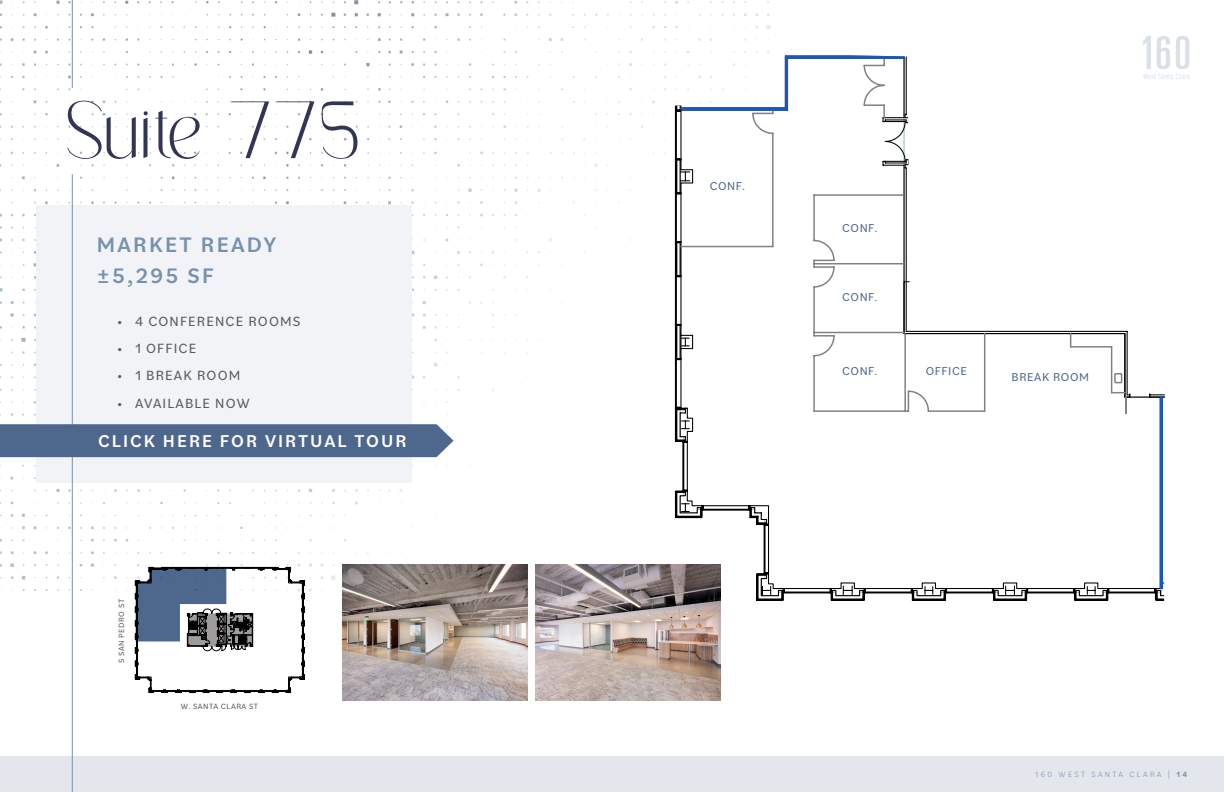
<style>
.page{position:relative;width:1224px;height:792px;background:#fff}
.page>*{position:absolute;margin:0;border:0;box-sizing:border-box;transform-origin:0 0}
.t1{font:81px "Refanea";letter-spacing:.05em;color:#323553}
.t2{font:500 22px/30px "Bilo";letter-spacing:.1em;color:#7791ad}
.t3{font:500 18px "Bilo";letter-spacing:.11em;color:#fff}
.t4{font:14px "Bilo";letter-spacing:.08em;color:#58595b}
.t5{font:12px "Bilo";letter-spacing:.05em;color:#4e678c}
.t6{font:8px "Bilo";letter-spacing:.06em;color:#58595b}
.t7{font:300 8px "Bilo";letter-spacing:.29em;color:#7791ad}
.s1{font-size:10px}
.s2{font-weight:700}
</style>
<div class="page">
<img style="left:0;top:0;width:770px;height:591px">
<div style="left:0;top:756px;width:1224px;height:36px;background:#e3e6eb"></div>
<div style="left:36px;top:205px;width:375px;height:278px;background:#f1f3f6"></div>
<hr style="left:72px;top:0;width:1px;height:88px;background:#7791ad">
<hr style="left:72px;top:174px;width:1px;height:618px;background:#7791ad">
<svg style="left:1143px;top:36px;width:46px;height:43px"></svg>
<svg style="left:135px;top:567px;width:169px;height:126px"></svg>
<svg style="left:782px;top:590px;width:383px;height:11px"></svg>
<hr style="left:676px;top:276px;width:1px;height:49px;background:#000">
<hr style="left:675px;top:276px;width:1px;height:49px;background:#000">
<hr style="left:676px;top:359px;width:1px;height:49px;background:#000">
<hr style="left:675px;top:359px;width:1px;height:49px;background:#000">
<hr style="left:1190px;top:53px;width:1px;height:65px;background:#000">
<svg style="left:681px;top:415px;width:484px;height:174px"></svg>
<hr style="left:1187px;top:53px;width:1px;height:61px;background:#000">
<svg style="left:903px;top:53px;width:262px;height:454px"></svg>
<svg style="left:679px;top:57px;width:448px;height:358px"></svg>
<svg style="left:675px;top:53px;width:234px;height:224px"></svg>
<div style="left:1160px;top:397px;width:2px;height:192px;border:1px solid #1757c7"></div>
<img style="left:343px;top:564px;width:184px;height:137px">
<img style="left:536px;top:564px;width:184px;height:137px">
<div style="left:0;top:424px;width:454px;height:33px;background:#4e678c"></div>
<h1 class="t1" style="left:66px;top:100px;width:295px">Suite 775</h1>
<h2 class="t2" style="left:97px;top:229px;width:181px">MARKET READY ±5,295 SF</h2>
<p class="t4" style="left:117px;top:311px;width:185px">• 4 CONFERENCE ROOMS</p>
<p class="t4" style="left:117px;top:339px;width:81px">• 1 OFFICE</p>
<p class="t4" style="left:117px;top:366px;width:125px">• 1 BREAK ROOM</p>
<p class="t4" style="left:117px;top:394px;width:134px">• AVAILABLE NOW</p>
<p class="t3" style="left:98px;top:429px;width:310px">CLICK HERE FOR VIRTUAL TOUR</p>
<p class="t6" style="left:116px;top:663px;width:65px;rotate:-90deg">S SAN PEDRO ST</p>
<p class="t6" style="left:181px;top:700px;width:79px">W. SANTA CLARA ST</p>
<p class="t5" style="left:710px;top:178px;width:37px">CONF.</p>
<p class="t5" style="left:842px;top:220px;width:37px">CONF.</p>
<p class="t5" style="left:842px;top:289px;width:37px">CONF.</p>
<p class="t5" style="left:842px;top:362px;width:37px">CONF.</p>
<p class="t5" style="left:926px;top:362px;width:43px">OFFICE</p>
<p class="t5" style="left:1012px;top:369px;width:79px">BREAK ROOM</p>
<p class="t7" style="left:1035px;top:769px;width:154px">160 WEST SANTA CLARA <span class="s1">|</span> <span class="s2">14</span></p>
</div>
